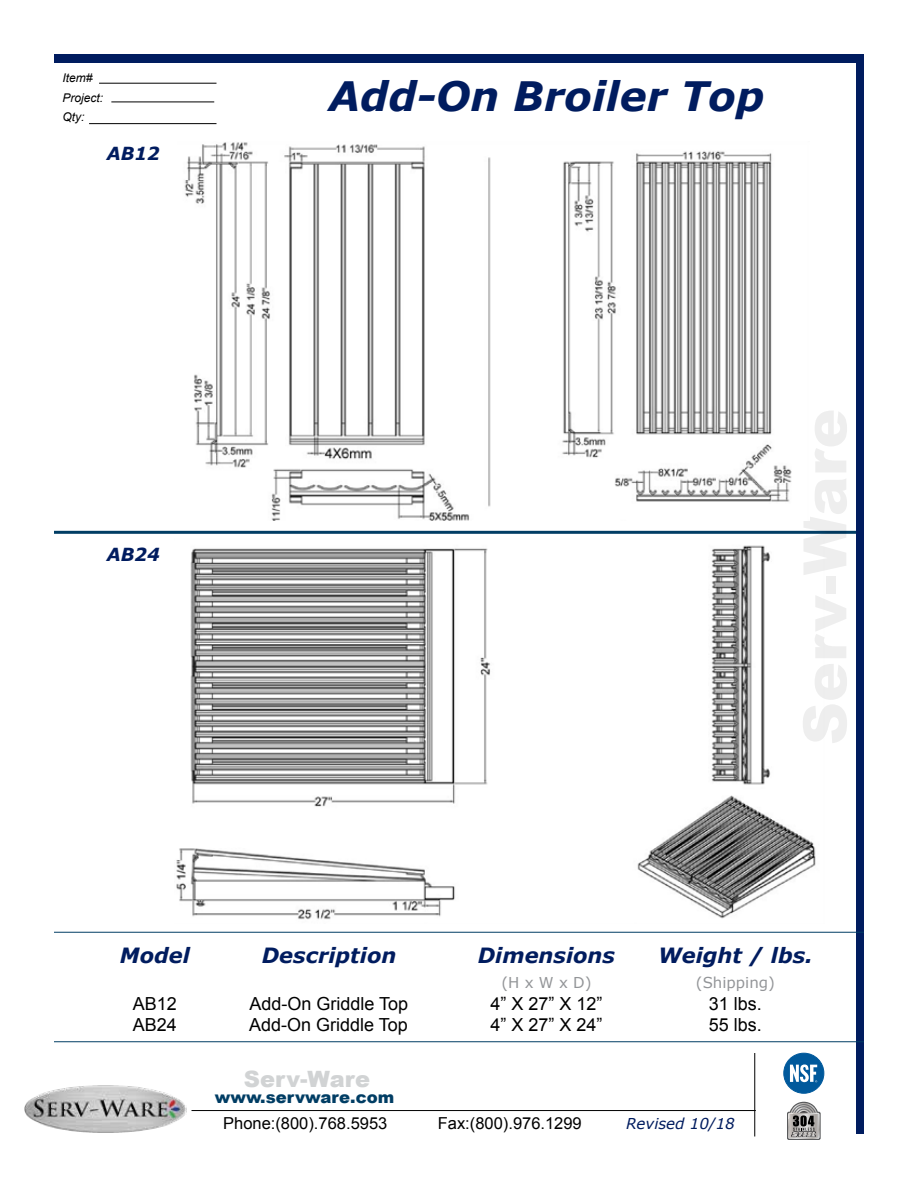
<style>
.page{position:relative;width:918px;height:1188px;background:#fff}
.page>*{position:absolute;margin:0;border:0;box-sizing:border-box;transform-origin:0 0}
.t1{font:italic 700 40.5px "Verdana";color:#001c5f}
.t2{font:900 22.5px "Arial";color:#d1d3d4}
.t3{font:italic 700 21px "Verdana";color:#001c5f}
.t4{font:18px "Arial";color:#000}
.t5{font:italic 700 18px "Verdana";color:#001c5f}
.t6{font:16.5px "Arial";color:#000}
.t7{font:900 16.5px "Arial";color:#003d64}
.t8{font:15px "Verdana";color:#939598}
.t9{font:italic 15px "Verdana";color:#001c5f}
.t10{font:italic 12px/19.5px "Arial";color:#000}
</style>
<div class="page">
<img style="left:176px;top:545px;width:640px;height:375px">
<hr style="left:54px;top:531px;width:810px;height:3px;background:#003d64">
<div style="left:54px;top:54px;width:810px;height:9px;background:#001c5f"></div>
<div style="left:857px;top:54px;width:7px;height:1080px;background:#001c5f"></div>
<hr style="left:111px;top:102px;width:103px;height:1px;background:#000">
<hr style="left:89px;top:123px;width:128px;height:1px;background:#000">
<hr style="left:99px;top:83px;width:118px;height:1px;background:#000">
<hr style="left:192px;top:1110px;width:564px;height:1px;background:#000">
<hr style="left:754px;top:1053px;width:1px;height:83px;background:#000">
<img style="left:25px;top:1085px;width:162px;height:48px">
<hr style="left:54px;top:1041px;width:810px;height:1px;background:#003d64">
<hr style="left:54px;top:932px;width:810px;height:1px;background:#003d64">
<svg style="left:787px;top:1102px;width:34px;height:38px"></svg>
<div style="left:784px;top:1053px;width:40px;height:40px;background:#00599c;border-radius:50%"></div>
<div style="left:784px;top:1053px;width:40px;height:40px;border:1px solid #00599c;border-radius:50%"></div>
<svg style="left:790px;top:1065px;width:27px;height:17px"></svg>
<img style="left:184px;top:142px;width:608px;height:379px">
<p class="t10" style="left:62px;top:68px;width:42px">Item#<br>Project:<br>Qty:</p>
<p class="t5" style="left:107px;top:142px;width:55px">AB12</p>
<p class="t5" style="left:107px;top:543px;width:55px">AB24</p>
<h1 class="t1" style="left:329px;top:70px;width:437px">Add-On Broiler Top</h1>
<p class="t3" style="left:120px;top:942px;width:72px">Model</p>
<p class="t3" style="left:262px;top:942px;width:136px">Description</p>
<p class="t3" style="left:478px;top:942px;width:139px">Dimensions</p>
<p class="t3" style="left:658px;top:942px;width:156px">Weight / lbs.</p>
<p class="t8" style="left:501px;top:973px;width:92px">(H x W x D)</p>
<p class="t8" style="left:696px;top:973px;width:81px">(Shipping)</p>
<p class="t4" style="left:133px;top:992px;width:46px">AB12</p>
<p class="t4" style="left:249px;top:992px;width:160px">Add-On Griddle Top</p>
<p class="t4" style="left:490px;top:992px;width:114px">4” X 27” X 12”</p>
<p class="t4" style="left:709px;top:992px;width:55px">31 lbs.</p>
<p class="t4" style="left:133px;top:1013px;width:46px">AB24</p>
<p class="t4" style="left:249px;top:1013px;width:160px">Add-On Griddle Top</p>
<p class="t4" style="left:490px;top:1013px;width:114px">4” X 27” X 24”</p>
<p class="t4" style="left:709px;top:1013px;width:55px">55 lbs.</p>
<p class="t2" style="left:244px;top:1063px;width:128px">Serv-Ware</p>
<p class="t7" style="left:215px;top:1085px;width:181px">www.servware.com</p>
<p class="t6" style="left:223px;top:1113px;width:166px">Phone:(800).768.5953</p>
<p class="t6" style="left:438px;top:1113px;width:145px">Fax:(800).976.1299</p>
<p class="t9" style="left:626px;top:1114px;width:110px">Revised 10/18</p>
</div>
